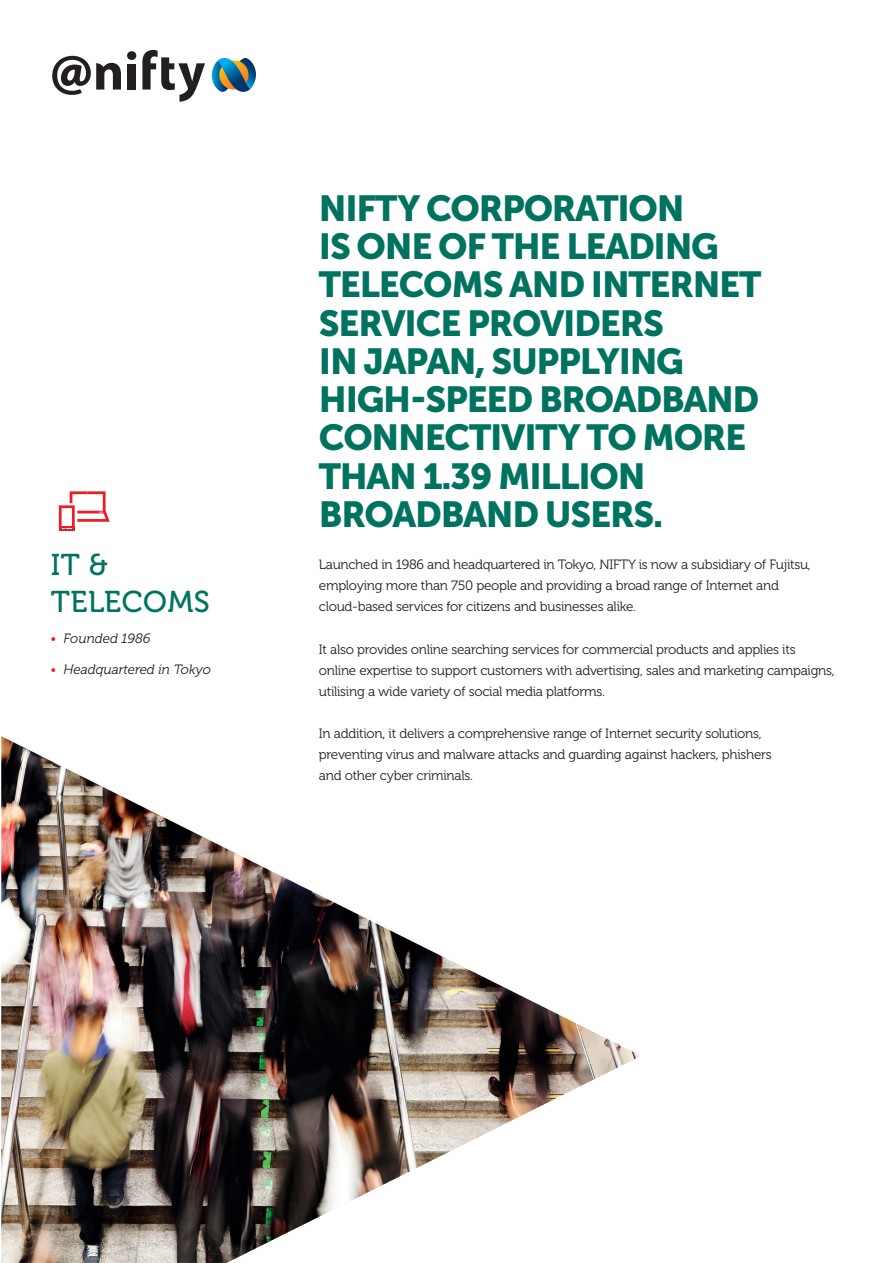
<style>
.page{position:relative;width:893px;height:1263px;background:#fff}
.page>*{position:absolute;margin:0;border:0;box-sizing:border-box;transform-origin:0 0}
.t1{font:36px/38.2px "Museo Sans 900";letter-spacing:-.035em;color:#007360}
.t2{font:30px/37.5px "Museo 500";letter-spacing:.02em;color:#007360}
.t3{font:13.5px/21px "Museo 300";letter-spacing:-.02em;color:#231f20}
.t4{font:italic 13.5px "Museo 300";color:#231f20}
.s1{color:#ee1d23}
</style>
<div class="page">
<img style="left:1px;top:736px;width:640px;height:527px">
<div style="left:128px;top:64px;width:8px;height:26px;background:#231f20"></div>
<div style="left:127px;top:51px;width:9px;height:9px;background:#231f20;border-radius:50%"></div>
<svg style="left:52px;top:56px;width:69px;height:39px"></svg>
<svg style="left:142px;top:50px;width:63px;height:52px"></svg>
<svg style="left:211px;top:58px;width:45px;height:34px"></svg>
<svg style="left:59px;top:491px;width:51px;height:40px"></svg>
<h2 class="t2" style="left:51px;top:546px;width:161px">IT &amp;<br>TELECOMS</h2>
<p class="t4" style="left:51px;top:631px;width:101px"><span class="s1">•</span> Founded 1986</p>
<p class="t4" style="left:51px;top:662px;width:162px"><span class="s1">•</span> Headquartered in Tokyo</p>
<h1 class="t1" style="left:319px;top:189px;width:444px">NIFTY CORPORATION<br>IS ONE OF THE LEADING<br>TELECOMS AND INTERNET<br>SERVICE PROVIDERS<br>IN JAPAN, SUPPLYING<br>HIGH-SPEED BROADBAND<br>CONNECTIVITY TO MORE<br>THAN 1.39 MILLION<br>BROADBAND USERS.</h1>
<p class="t3" style="left:319px;top:554px;width:493px">Launched in 1986 and headquartered in Tokyo, NIFTY is now a subsidiary of Fujitsu, employing more than 750 people and providing a broad range of Internet and cloud-based services for citizens and businesses alike.</p>
<p class="t3" style="left:319px;top:639px;width:517px">It also provides online searching services for commercial products and applies its online expertise to support customers with advertising, sales and marketing campaigns, utilising a wide variety of social media platforms.</p>
<p class="t3" style="left:319px;top:723px;width:454px">In addition, it delivers a comprehensive range of Internet security solutions, preventing virus and malware attacks and guarding against hackers, phishers and other cyber criminals.</p>
</div>
